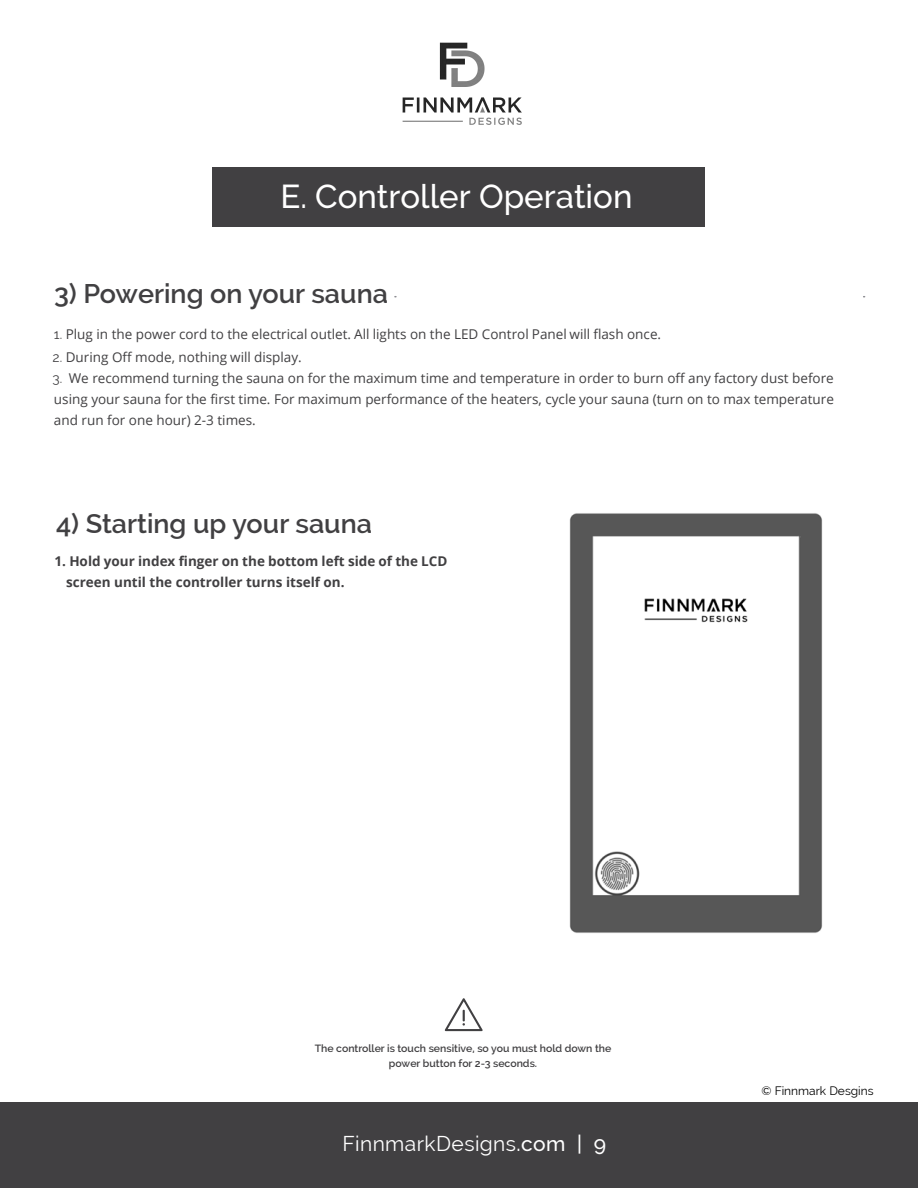
<style>
.page{position:relative;width:918px;height:1188px;background:#fff}
.page>*{position:absolute;margin:0;border:0;box-sizing:border-box;transform-origin:0 0}
.t1{font:500 33px "Raleway";color:#fff}
.t2{font:600 27px "Raleway";color:#414042}
.t3{font:21px "Raleway";letter-spacing:.02em;color:#fff}
.t4{font:13.5px/21px "Open Sans";color:#414042;text-align:justify}
.t5{font:700 13.5px/21px "Open Sans";color:#414042}
.t6{font:12px "Raleway";color:#000}
.t7{font:600 10.5px/15px "Raleway";color:#414042;text-align:center}
.s1{font-family:"Raleway"}
.s2{font-weight:500}
</style>
<div class="page">
<div style="left:0;top:1102px;width:918px;height:86px;background:#414042"></div>
<svg style="left:445px;top:998px;width:38px;height:33px"></svg>
<img style="left:569px;top:513px;width:254px;height:420px">
<img style="left:402px;top:42px;width:120px;height:83px">
<div style="left:213px;top:167px;width:492px;height:59px;background:#414042"></div>
<h1 class="t1" style="left:280px;top:177px;width:354px">E. Controller Operation</h1>
<h2 class="t2" style="left:54px;top:278px;width:336px">3) Powering on your sauna</h2>
<p class="t4" style="left:54px;top:323px;width:609px"><span class="s1">1.</span> Plug in the power cord to the electrical outlet. All lights on the LED Control Panel will flash once.</p>
<p class="t4" style="left:53px;top:346px;width:251px"><span class="s1">2.</span> During Off mode, nothing will display.</p>
<p class="t4" style="left:53px;top:367px;width:783px"><span class="s1">3.</span> We recommend turning the sauna on for the maximum time and temperature in order to burn off any factory dust before using your sauna for the first time. For maximum performance of the heaters, cycle your sauna (turn on to max temperature and run for one hour) 2-3 times.</p>
<h2 class="t2" style="left:56px;top:508px;width:317px">4) Starting up your sauna</h2>
<p class="t5" style="left:66px;top:550px;width:383px;text-indent:-12px">1. Hold your index finger on the bottom left side of the LCD screen until the controller turns itself on.</p>
<p class="t7" style="left:315px;top:1041px;width:298px">The controller is touch sensitive, so you must hold down the power button for 2-3 seconds.</p>
<h3 class="t3" style="left:343px;top:1132px;width:265px">FinnmarkDesigns<span class="s2">.com | 9</span></h3>
<p class="t6" style="left:762px;top:1083px;width:114px">© Finnmark Desgins</p>
</div>
